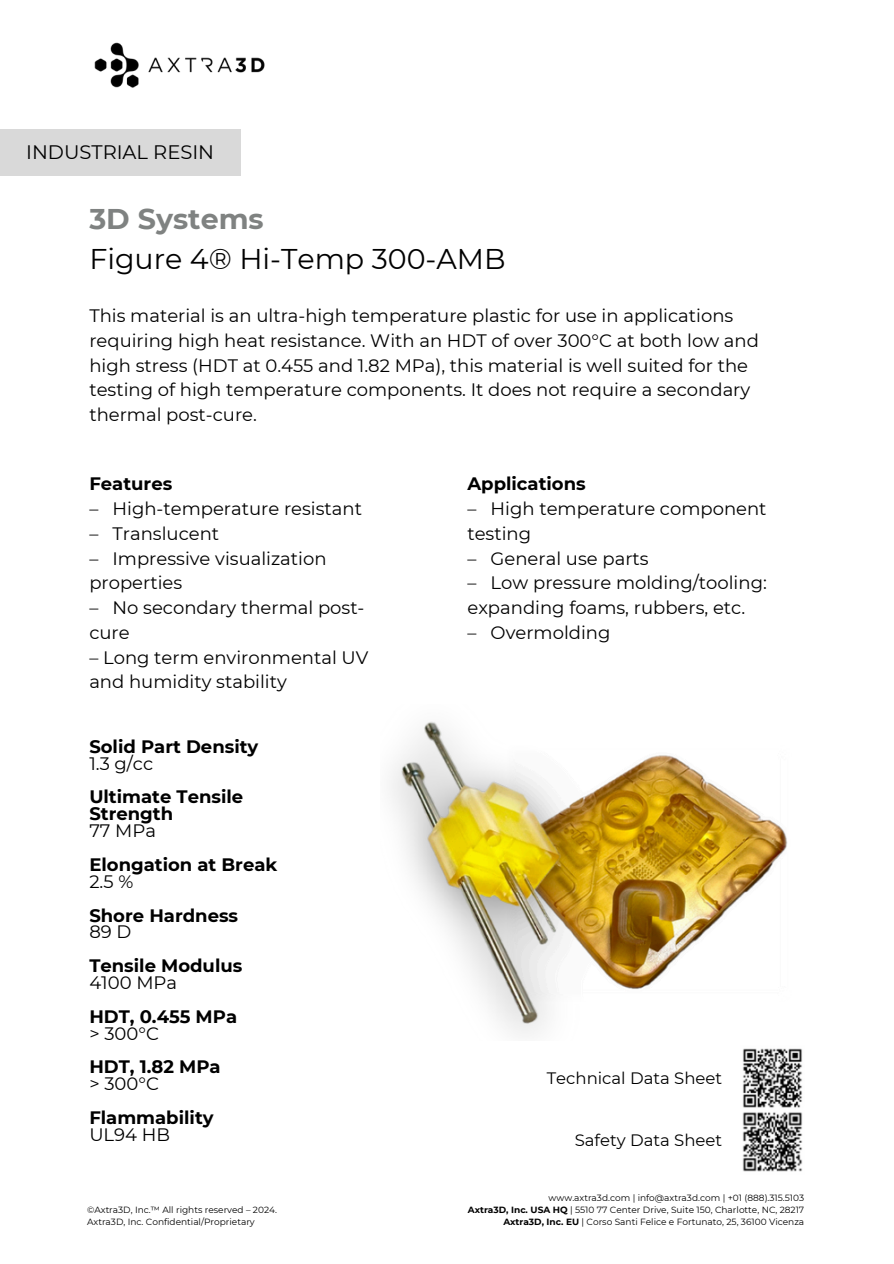
<style>
.page{position:relative;width:894px;height:1264px;background:#fff}
.page>*{position:absolute;margin:0;border:0;box-sizing:border-box;transform-origin:0 0}
.t1{font:28.5px/39.3px "Montserrat";color:#000}
.t2{font:19.5px "Montserrat";color:#000}
.t3{font:18px/24.8px "Montserrat";color:#000}
.t4{font:700 18px/16.8px "Montserrat";color:#000}
.t5{font:16.5px "Montserrat";color:#000}
.t6{font:9px "Montserrat";color:#000}
.s1{font-weight:700;color:#7f8281}
.s2{font-weight:400}
.s3{font-weight:700}
</style>
<div class="page">
<img style="left:94px;top:42px;width:171px;height:46px">
<div style="left:0;top:129px;width:240px;height:47px;background:#d9d9d9"></div>
<img style="left:391px;top:721px;width:397px;height:313px">
<img style="left:742px;top:1048px;width:61px;height:124px">
<h3 class="t2" style="left:26px;top:140px;width:189px">INDUSTRIAL RESIN</h3>
<h3 class="t1" style="left:89px;top:199px;width:417px"><span class="s1">3D Systems<br></span>Figure 4® Hi-Temp 300-AMB</h3>
<h3 class="t3" style="left:89px;top:303px;width:671px">This material is an ultra-high temperature plastic for use in applications requiring high heat resistance. With an HDT of over 300°C at both low and high stress (HDT at 0.455 and 1.82 MPa), this material is well suited for the testing of high temperature components. It does not require a secondary thermal post-cure.</h3>
<h3 class="t4" style="left:89px;top:475px;width:84px">Features</h3>
<h3 class="t3" style="left:89px;top:496px;width:274px">– High-temperature resistant</h3>
<h3 class="t3" style="left:89px;top:521px;width:131px">– Translucent</h3>
<h3 class="t3" style="left:89px;top:546px;width:239px">– Impressive visualization properties</h3>
<h3 class="t3" style="left:89px;top:595px;width:276px">– No secondary thermal post&shy;cure</h3>
<h3 class="t3" style="left:89px;top:645px;width:280px">– Long term environmental UV and humidity stability</h3>
<h3 class="t4" style="left:89px;top:737px;width:170px">Solid Part Density<br><span class="s2">1.3 g/cc</span></h3>
<h3 class="t4" style="left:89px;top:788px;width:155px">Ultimate Tensile<br>Strength<br><span class="s2">77 MPa</span></h3>
<h3 class="t4" style="left:89px;top:856px;width:189px">Elongation at Break<br><span class="s2">2.5 %</span></h3>
<h3 class="t4" style="left:89px;top:906px;width:150px">Shore Hardness<br><span class="s2">89 D</span></h3>
<p class="t4" style="left:89px;top:957px;width:154px">Tensile Modulus<br><span class="s2">4100 MPa</span></p>
<h4 class="t4" style="left:89px;top:1007px;width:149px">HDT, 0.455 MPa <span class="s2">&gt; 300°C</span></h4>
<h4 class="t4" style="left:89px;top:1058px;width:133px">HDT, 1.82 MPa <span class="s2">&gt; 300°C</span></h4>
<p class="t4" style="left:89px;top:1109px;width:126px">Flammability<br><span class="s2">UL94 HB</span></p>
<p class="t6" style="left:87px;top:1204px;width:191px">©Axtra3D, Inc.™ All rights reserved – 2024.</p>
<h2 class="t6" style="left:87px;top:1216px;width:169px">Axtra3D, Inc. Confidential/Proprietary</h2>
<h3 class="t4" style="left:467px;top:475px;width:120px">Applications</h3>
<h3 class="t3" style="left:467px;top:496px;width:300px">– High temperature component testing</h3>
<h3 class="t3" style="left:467px;top:546px;width:183px">– General use parts</h3>
<h3 class="t3" style="left:467px;top:570px;width:301px">– Low pressure molding/tooling: expanding foams, rubbers, etc.</h3>
<h3 class="t3" style="left:467px;top:620px;width:144px">– Overmolding</h3>
<p class="t5" style="left:546px;top:1068px;width:177px">Technical Data Sheet</p>
<p class="t5" style="left:574px;top:1130px;width:149px">Safety Data Sheet</p>
<h1 class="t6" style="left:548px;top:1192px;width:257px">www.axtra3d.com | info@axtra3d.com | +01 (888).315.5103</h1>
<h3 class="t6" style="left:467px;top:1204px;width:338px"><span class="s3">Axtra3D, Inc. USA HQ</span> | 5510 77 Center Drive, Suite 150, Charlotte, NC, 28217</h3>
<h3 class="t6" style="left:503px;top:1216px;width:302px"><span class="s3">Axtra3D, Inc. EU</span> | Corso Santi Felice e Fortunato, 25, 36100 Vicenza</h3>
</div>
